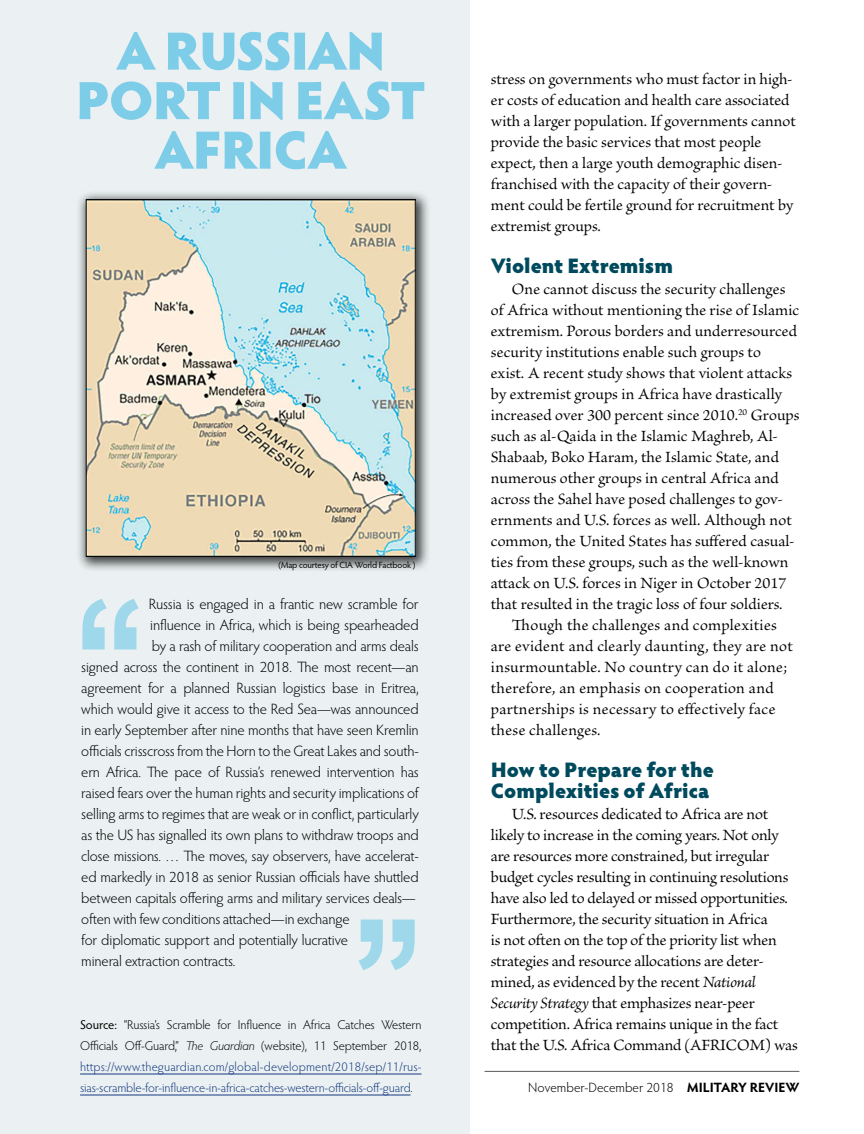
<style>
.page{position:relative;width:864px;height:1134px;background:#fff}
.page>*{position:absolute;margin:0;border:0;box-sizing:border-box;transform-origin:0 0}
.t1{font:900 54px/49.5px "Hypatia Sans Pro";letter-spacing:-.035em;color:#7dcce8;text-align:center}
.t2{font:900 21px/21px "Hypatia Sans Pro";color:#004a5d}
.t3{font:16.5px/21px "Brioso Pro";color:#000}
.t4{font:300 15px "Hypatia Sans Pro";letter-spacing:-.01em;color:#000}
.t5{font:300 13.5px "Hypatia Sans Pro";color:#000}
.t6{font:300 12.75px/21px "Hypatia Sans Pro";letter-spacing:-.015em;color:#15397f;text-align:justify}
.t7{font:9px "Hypatia Sans Pro";letter-spacing:-.015em;color:#000}
.s1{font-weight:400;color:#000}
.s2{color:#000}
.s3{font-style:italic;color:#000}
.s4{font-style:italic}
.s5{font-weight:700}
</style>
<div class="page">
<div style="left:0;top:0;width:470px;height:1134px;background:#ebf1f2"></div>
<hr style="left:485px;top:1071px;width:314px;height:1px;background:#58595b">
<div style="left:76px;top:190px;width:355px;height:382px;background:#000;opacity:.75"></div>
<img style="left:88px;top:202px;width:325px;height:352px">
<svg style="left:82px;top:599px;width:25px;height:50px"></svg>
<svg style="left:114px;top:599px;width:25px;height:51px"></svg>
<svg style="left:390px;top:920px;width:25px;height:50px"></svg>
<svg style="left:358px;top:920px;width:25px;height:50px"></svg>
<hr style="left:80px;top:1074px;width:342px;height:1px;background:#15397f">
<hr style="left:80px;top:1095px;width:331px;height:1px;background:#15397f">
<h1 class="t1" style="left:76px;top:23px;width:352px">A RUSSIAN<br>PORT IN EAST<br>AFRICA</h1>
<p class="t7" style="left:278px;top:559px;width:139px">(Map courtesy of CIA World Factbook )</p>
<p class="t4" style="left:149px;top:594px;width:271px">Russia is engaged in a frantic new scramble for</p>
<p class="t4" style="left:150px;top:615px;width:270px">influence in Africa, which is being spearheaded</p>
<p class="t4" style="left:152px;top:636px;width:268px">by a rash of military cooperation and arms deals</p>
<p class="t4" style="left:81px;top:657px;width:339px">signed across the continent in 2018. The most recent—an</p>
<p class="t4" style="left:81px;top:678px;width:339px">agreement for a planned Russian logistics base in Eritrea,</p>
<p class="t4" style="left:81px;top:699px;width:339px">which would give it access to the Red Sea—was announced</p>
<p class="t4" style="left:81px;top:720px;width:339px">in early September after nine months that have seen Kremlin</p>
<p class="t4" style="left:81px;top:741px;width:339px">officials crisscross from the Horn to the Great Lakes and south-</p>
<p class="t4" style="left:81px;top:762px;width:339px">ern Africa. The pace of Russia’s renewed intervention has</p>
<p class="t4" style="left:81px;top:783px;width:339px">raised fears over the human rights and security implications of</p>
<p class="t4" style="left:81px;top:804px;width:339px">selling arms to regimes that are weak or in conflict, particularly</p>
<p class="t4" style="left:81px;top:825px;width:339px">as the US has signalled its own plans to withdraw troops and</p>
<p class="t4" style="left:81px;top:846px;width:339px">close missions. … The moves, say observers, have accelerat-</p>
<p class="t4" style="left:81px;top:867px;width:339px">ed markedly in 2018 as senior Russian officials have shuttled</p>
<p class="t4" style="left:81px;top:888px;width:336px">between capitals offering arms and military services deals—</p>
<p class="t4" style="left:81px;top:909px;width:270px">often with few conditions attached—in exchange</p>
<p class="t4" style="left:81px;top:930px;width:268px">for diplomatic support and potentially lucrative</p>
<p class="t4" style="left:81px;top:951px;width:156px">mineral extraction contracts.</p>
<p class="t6" style="left:80px;top:1014px;width:343px"><span class="s1">Source:</span> <span class="s2">“Russia’s Scramble for Influence in Africa Catches Western Officials Off-Guard,”</span> <span class="s3">The Guardian</span> <span class="s2">(website), 11 September 2018, </span>https://www.theguardian.com/global-development/2018/sep/11/rus&shy;sias-scramble-for-influence-in-africa-catches-western-officials-off-guard<span class="s2">.</span></p>
<p class="t3" style="left:491px;top:69px;width:307px">stress on governments who must factor in high&shy;er costs of education and health care associated with a larger population. If governments cannot provide the basic services that most people expect, then a large youth demographic disen&shy;franchised with the capacity of their govern&shy;ment could be fertile ground for recruitment by extremist groups.</p>
<p class="t2" style="left:491px;top:254px;width:184px">Violent Extremism</p>
<p class="t3" style="left:491px;top:279px;width:310px;text-indent:21px">One cannot discuss the security challenges of Africa without mentioning the rise of Islamic extremism. Porous borders and underresourced security institutions enable such groups to<br>exist. A recent study shows that violent attacks by extremist groups in Africa have drastically increased over 300 percent since 2010.<sup>20</sup> Groups such as al-Qaida in the Islamic Maghreb, Al-Shabaab, Boko Haram, the Islamic State, and numerous other groups in central Africa and across the Sahel have posed challenges to gov&shy;ernments and U.S. forces as well. Although not common, the United States has suffered casual&shy;ties from these groups, such as the well-known attack on U.S. forces in Niger in October 2017 that resulted in the tragic loss of four soldiers.</p>
<p class="t3" style="left:491px;top:615px;width:304px;text-indent:21px">Though the challenges and complexities are evident and clearly daunting, they are not insurmountable. No country can do it alone; therefore, an emphasis on cooperation and partnerships is necessary to effectively face these challenges.</p>
<p class="t2" style="left:491px;top:758px;width:225px">How to Prepare for the<br>Complexities of Africa</p>
<p class="t3" style="left:491px;top:804px;width:308px;text-indent:21px">U.S. resources dedicated to Africa are not likely to increase in the coming years. Not only are resources more constrained, but irregular budget cycles resulting in continuing resolutions have also led to delayed or missed opportunities.<br>Furthermore, the security situation in Africa<br>is not often on the top of the priority list when strategies and resource allocations are deter&shy;mined, as evidenced by the recent <span class="s4">National Security Strategy</span> that emphasizes near-peer competition. Africa remains unique in the fact that the U.S. Africa Command (AFRICOM) was</p>
<p class="t5" style="left:528px;top:1079px;width:273px">November-December 2018 <span class="s5">MILITARY REVIEW</span></p>
</div>
